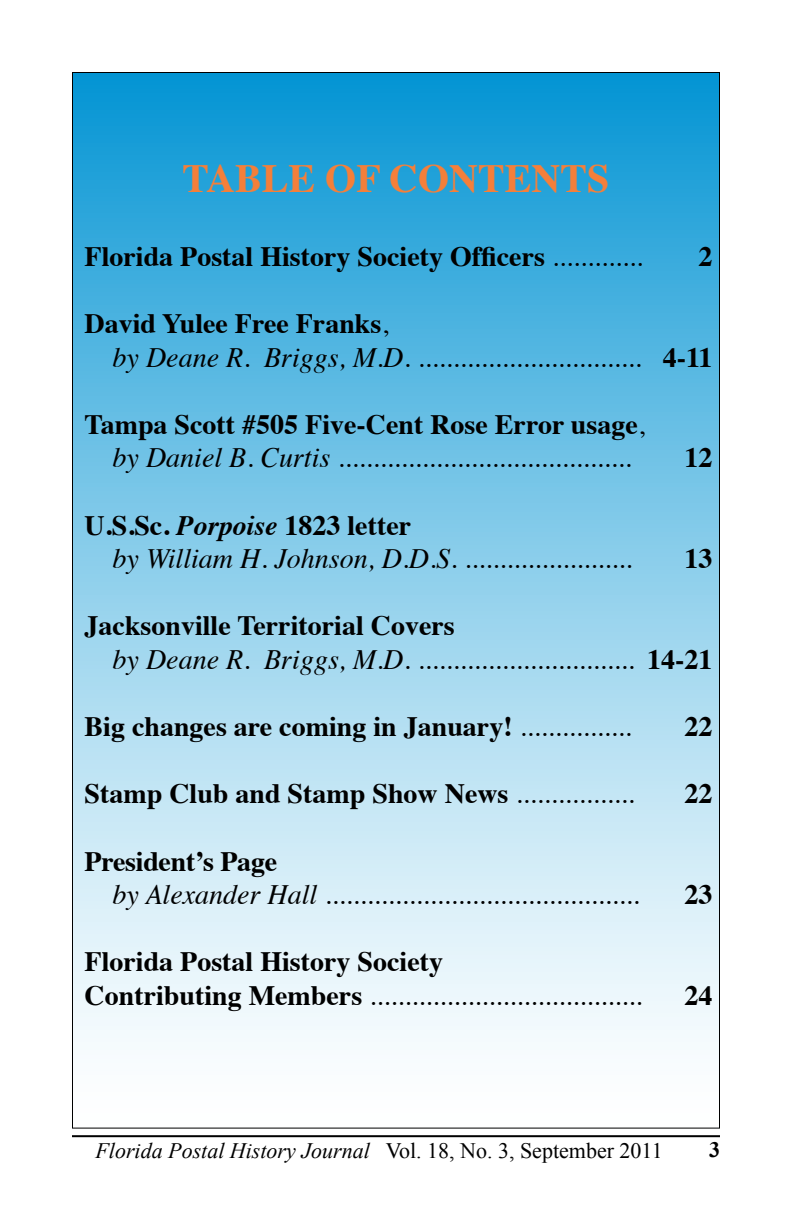
<style>
.page{position:relative;width:792px;height:1224px;background:#fff}
.page>*{position:absolute;margin:0;border:0;box-sizing:border-box;transform-origin:0 0}
.t1{font:700 40px "Times";color:#f47f3a}
.t2{font:28px/33.6px "Times";color:#000}
.t3{font:700 28px/33.6px "Times";color:#000}
.t4{font:italic 28px/33.6px "Times";color:#000}
.t5{font:italic 22px "Times New Roman";color:#000}
.s1{font-weight:400}
.s2{font-weight:700}
.s3{font-style:italic}
.s4{font-weight:700;font-style:normal}
.s5{font-style:normal}
</style>
<div class="page">
<hr style="left:72px;top:1135px;width:648px;height:2px;background:#000">
<div style="left:72px;top:72px;width:648px;height:1056px;background:linear-gradient(to bottom,#0d99d5,#fff)"></div>
<h1 class="t1" style="left:183px;top:140px;width:428px">TABLE OF CONTENTS</h1>
<p class="t3" style="left:85px;top:237px;width:560px">Florida Postal History Society Officers <span class="s1">.............</span></p>
<p class="t2" style="left:113px;top:304px;width:530px;text-indent:-28px"><span class="s2">David Yulee Free Franks</span>,<br><span class="s3">by Deane R. Briggs, M.D.</span> ................................</p>
<p class="t2" style="left:85px;top:405px;width:562px;text-align:center"><span class="s2">Tampa Scott #505 Five-Cent Rose Error usage</span>, <span class="s3">by Daniel B. Curtis</span> ..........................................</p>
<p class="t4" style="left:113px;top:507px;width:521px;text-indent:-28px"><span class="s4">U.S.Sc.</span> <span class="s2">Porpoise</span> <span class="s4">1823 letter<br></span>by William H. Johnson, D.D.S. <span class="s5">........................</span></p>
<p class="t3" style="left:698px;top:237px;width:15px">2</p>
<p class="t3" style="left:663px;top:337px;width:51px">4-11</p>
<p class="t3" style="left:684px;top:438px;width:29px">12</p>
<p class="t3" style="left:684px;top:539px;width:29px">13</p>
<p class="t2" style="left:113px;top:607px;width:523px;text-indent:-28px"><span class="s2">Jacksonville Territorial Covers<br></span><span class="s3">by Deane R. Briggs, M.D.</span> ...............................</p>
<p class="t3" style="left:647px;top:640px;width:67px">14-21</p>
<p class="t3" style="left:85px;top:707px;width:549px">Big changes are coming in January! <span class="s1">................</span></p>
<p class="t3" style="left:85px;top:774px;width:552px">Stamp Club and Stamp Show News <span class="s1">.................</span></p>
<p class="t3" style="left:684px;top:707px;width:29px">22</p>
<p class="t3" style="left:684px;top:774px;width:29px">22</p>
<p class="t2" style="left:113px;top:842px;width:528px;text-indent:-28px"><span class="s2">President’s Page<br></span><span class="s3">by Alexander Hall</span> .............................................</p>
<p class="t3" style="left:684px;top:875px;width:29px">23</p>
<p class="t3" style="left:85px;top:942px;width:559px">Florida Postal History Society<br>Contributing Members <span class="s1">.......................................</span></p>
<p class="t3" style="left:684px;top:976px;width:29px">24</p>
<p class="t5" style="left:95px;top:1135px;width:569px">Florida Postal History Journal <span class="s5">Vol. 18, No. 3, September 2011</span></p>
</div>
